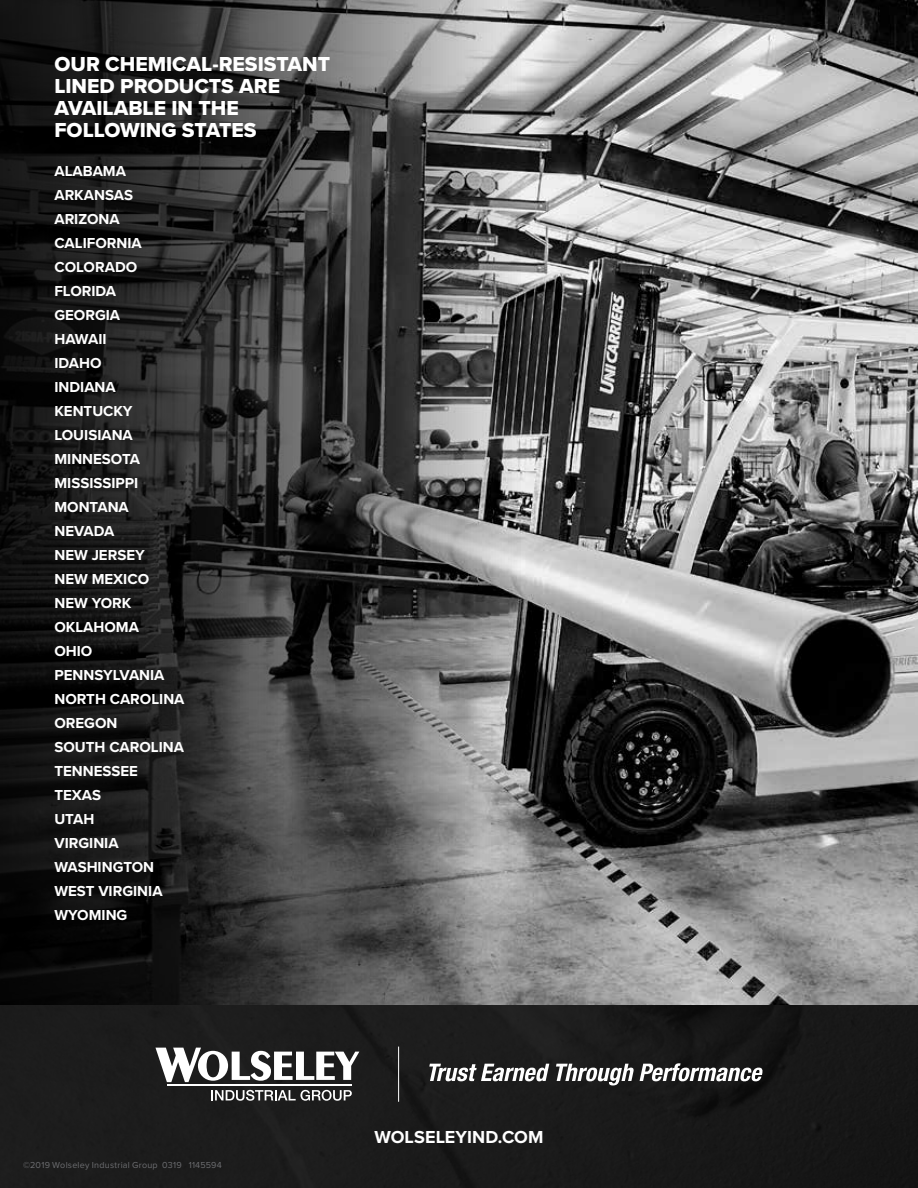
<style>
.page{position:relative;width:918px;height:1188px;background:#fff}
.page>*{position:absolute;margin:0;border:0;box-sizing:border-box;transform-origin:0 0}
.t1{font:21px/22.2px "Proxima Nova Extrabld";color:#fff}
.t2{font:700 18px "Proxima Nova";letter-spacing:.005em;color:#fff}
.t3{font:700 15px/24px "Proxima Nova";color:#fff}
.t4{font:9px "Proxima Nova";letter-spacing:.025em;color:#6d6e71}
</style>
<div class="page">
<img style="left:521px;top:0;width:397px;height:1005px">
<div style="left:0;top:1005px;width:918px;height:183px;background:#1b1b1b"></div>
<svg style="left:429px;top:1064px;width:120px;height:17px"></svg>
<svg style="left:556px;top:1064px;width:78px;height:21px"></svg>
<svg style="left:640px;top:1063px;width:123px;height:18px"></svg>
<svg style="left:155px;top:1048px;width:204px;height:34px"></svg>
<hr style="left:167px;top:1084px;width:184px;height:2px;background:#fff">
<svg style="left:211px;top:1090px;width:141px;height:11px"></svg>
<hr style="left:398px;top:1047px;width:1px;height:55px;background:#fff">
<svg style="left:0;top:0;width:521px;height:1005px;background:#3e3e3e"></svg>
<h1 class="t1" style="left:54px;top:52px;width:277px">OUR CHEMICAL-RESISTANT<br>LINED PRODUCTS ARE<br>AVAILABLE IN THE<br>FOLLOWING STATES</h1>
<p class="t3" style="left:54px;top:159px;width:132px">ALABAMA<br>ARKANSAS<br>ARIZONA<br>CALIFORNIA<br>COLORADO<br>FLORIDA<br>GEORGIA<br>HAWAII<br>IDAHO<br>INDIANA<br>KENTUCKY<br>LOUISIANA<br>MINNESOTA<br>MISSISSIPPI<br>MONTANA<br>NEVADA<br>NEW JERSEY<br>NEW MEXICO<br>NEW YORK<br>OKLAHOMA<br>OHIO<br>PENNSYLVANIA<br>NORTH CAROLINA<br>OREGON<br>SOUTH CAROLINA<br>TENNESSEE<br>TEXAS<br>UTAH<br>VIRGINIA<br>WASHINGTON<br>WEST VIRGINIA<br>WYOMING</p>
<p class="t4" style="left:23px;top:1158px;width:200px">©2019 Wolseley Industrial Group 0319 1145594</p>
<p class="t2" style="left:375px;top:1124px;width:170px">WOLSELEYIND.COM</p>
</div>
